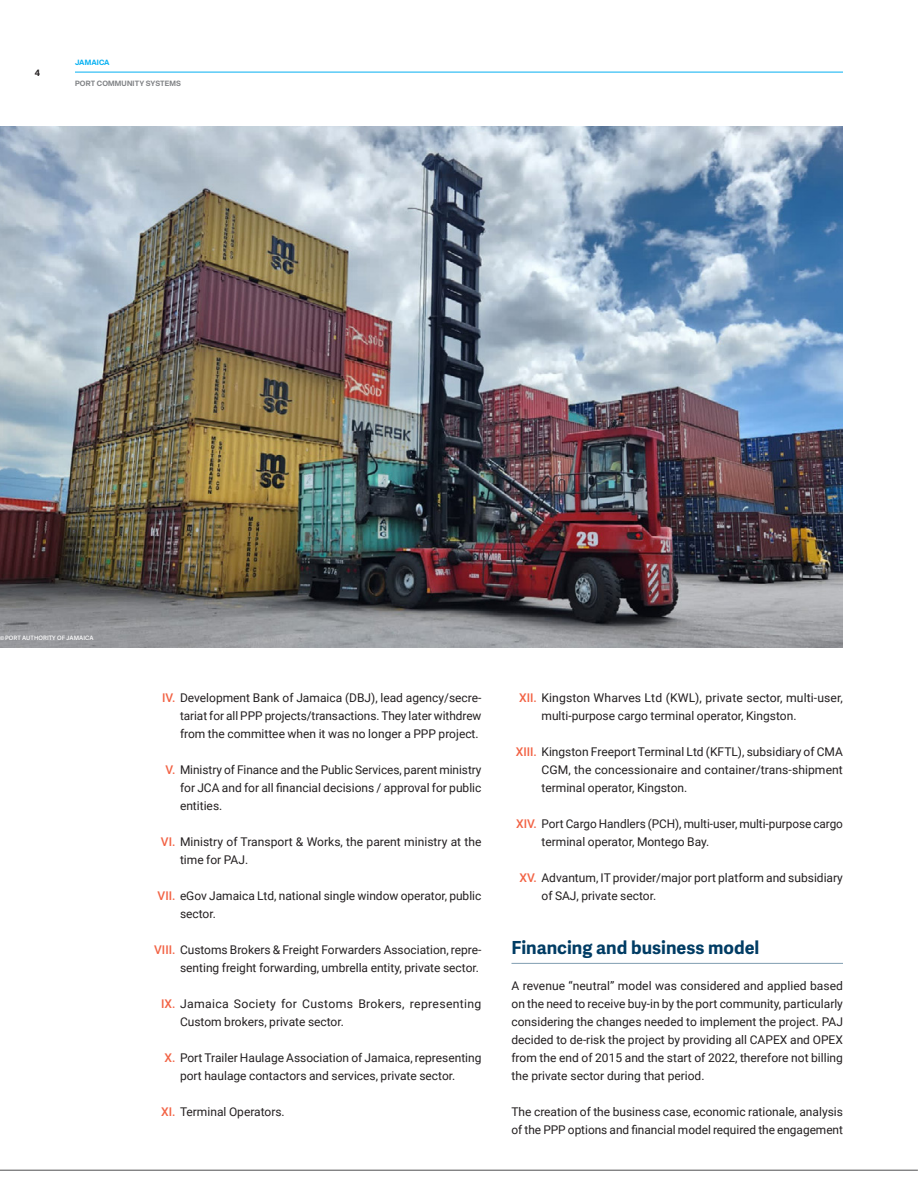
<style>
.page{position:relative;width:918px;height:1188px;background:#fff}
.page>*{position:absolute;margin:0;border:0;box-sizing:border-box;transform-origin:0 0}
.Heading_2b{font:700 18px "Adelle Sans";color:#003c64}
.t1{font:12px/18px "Roboto";color:#231f20}
.t2{font:12px/18px "Roboto";letter-spacing:.025em;color:#231f20}
.t3{font:600 9px "Elza";color:#231f20}
.t4{font:600 7.5px "Elza";letter-spacing:.025em;color:#808285}
.t5{font:600 7.5px "Elza";letter-spacing:.02em;color:#05b0f2}
.PhotoCredit{font:600 6px "Adelle Sans";letter-spacing:.01em;color:#fff}
.s1{font-weight:500;color:#f26345}
</style>
<div class="page">
<hr style="left:512px;top:963px;width:331px;height:1px;background:#809eb1">
<img style="left:0;top:126px;width:843px;height:522px">
<hr style="left:75px;top:72px;width:768px;height:1px;background:#05b0f2">
<hr style="left:0;top:1170px;width:918px;height:1px;background:#4d4d4f">
<p class="t3" style="left:35px;top:67px;width:7px">4</p>
<p class="t5" style="left:75px;top:57px;width:36px">JAMAICA</p>
<p class="t4" style="left:75px;top:78px;width:107px">PORT COMMUNITY SYSTEMS</p>
<p class="PhotoCredit" style="left:-1px;top:635px;width:96px">© PORT AUTHORITY OF JAMAICA</p>
<p class="t1" style="left:180px;top:688px;width:303px;text-align:justify;text-indent:-18px"><span class="s1">IV.</span> Development Bank of Jamaica (DBJ), lead agency/secre&shy;tariat for all PPP projects/transactions. They later withdrew from the committee when it was no longer a PPP project.</p>
<p class="t1" style="left:180px;top:760px;width:303px;text-align:justify;text-indent:-14px"><span class="s1">V.</span> Ministry of Finance and the Public Services, parent ministry for JCA and for all financial decisions / approval for public entities.</p>
<p class="t1" style="left:180px;top:832px;width:303px;text-indent:-19px"><span class="s1">VI.</span> Ministry of Transport &amp; Works, the parent ministry at the time for PAJ.</p>
<p class="t1" style="left:180px;top:886px;width:303px;text-indent:-22px"><span class="s1">VII.</span> eGov Jamaica Ltd, national single window operator, public sector.</p>
<p class="t1" style="left:154px;top:940px;width:329px;text-align:right"><span class="s1">VIII.</span> Customs Brokers &amp; Freight Forwarders Association, repre&shy;senting freight forwarding, umbrella entity, private sector.</p>
<p class="t2" style="left:180px;top:994px;width:303px;text-indent:-19px"><span class="s1">IX.</span> Jamaica Society for Customs Brokers, representing<br>Custom brokers, private sector.</p>
<p class="t1" style="left:180px;top:1048px;width:303px;text-indent:-15px"><span class="s1">X.</span> Port Trailer Haulage Association of Jamaica, representing port haulage contactors and services, private sector.</p>
<p class="t1" style="left:161px;top:1102px;width:125px"><span class="s1">XI.</span> Terminal Operators.</p>
<p class="t1" style="left:542px;top:688px;width:303px;text-indent:-22px"><span class="s1">XII.</span> Kingston Wharves Ltd (KWL), private sector, multi-user, multi-purpose cargo terminal operator, Kingston.</p>
<p class="t1" style="left:542px;top:742px;width:303px;text-align:justify;text-indent:-26px"><span class="s1">XIII.</span> Kingston Freeport Terminal Ltd (KFTL), subsidiary of CMA CGM, the concessionaire and container/trans-shipment terminal operator, Kingston.</p>
<p class="t1" style="left:542px;top:814px;width:303px;text-indent:-25px"><span class="s1">XIV.</span> Port Cargo Handlers (PCH), multi-user, multi-purpose cargo terminal operator, Montego Bay.</p>
<p class="t1" style="left:542px;top:868px;width:303px;text-indent:-22px"><span class="s1">XV.</span> Advantum, IT provider/major port platform and subsidiary of SAJ, private sector.</p>
<p class="Heading_2b" style="left:512px;top:937px;width:249px">Financing and business model</p>
<p class="t1" style="left:512px;top:976px;width:333px;text-align:justify">A revenue “neutral” model was considered and applied based on the need to receive buy-in by the port community, particularly considering the changes needed to implement the project. PAJ decided to de-risk the project by providing all CAPEX and OPEX from the end of 2015 and the start of 2022, therefore not billing the private sector during that period.</p>
<p class="t1" style="left:512px;top:1102px;width:333px">The creation of the business case, economic rationale, analysis of the PPP options and financial model required the engagement</p>
</div>
